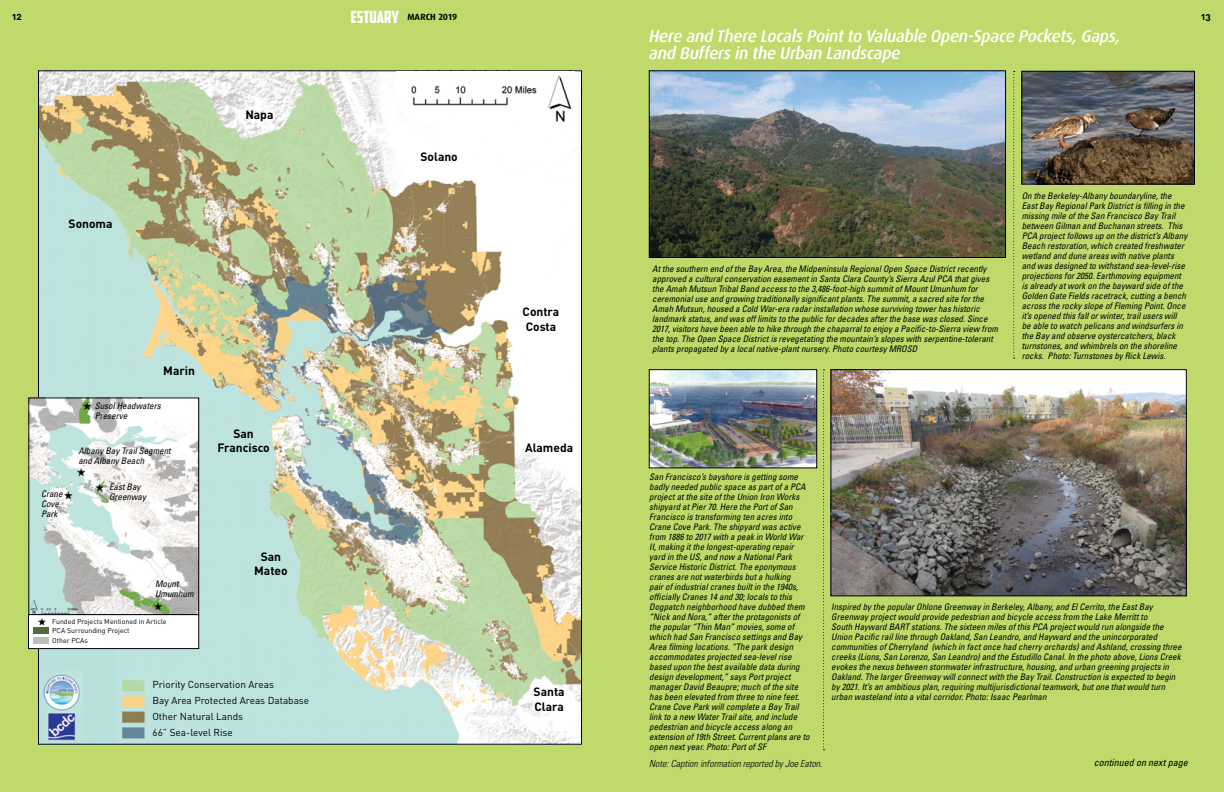
<style>
.page{position:relative;width:1224px;height:792px;background:#fff}
.page>*{position:absolute;margin:0;border:0;box-sizing:border-box;transform-origin:0 0}
.t1{font:italic 500 17px/17px "Dax Pro";letter-spacing:-.02em;color:#fff}
.t2{font:700 12px/14.3px "DIN";color:#000;text-align:center}
.t3{font:10px/15.8px "DIN";color:#000}
.t4{font:italic condensed 10px "Univers";color:#000}
.t5{font:10px "DIN Bold Alternate";color:#000}
.t6{font:italic 300 condensed 9.8px "Univers";color:#000}
.t7{font:italic condensed 9px/10px "Univers";color:#000}
.t8{font:700 9px "Dax Pro";color:#000}
.t9{font:7px/9.3px "DIN";color:#000}
.s1{font-family:"American Captain";font-weight:400;font-size:17px;color:#fff}
</style>
<div class="page">
<div style="left:0;top:0;width:615px;height:792px;background:#bfda6a"></div>
<div style="left:612px;top:0;width:612px;height:792px;background:#bfda6a"></div>
<img style="left:40px;top:73px;width:540px;height:669px">
<img style="left:397px;top:71px;width:178px;height:51px">
<div style="left:41px;top:644px;width:74px;height:99px;background:#b8e1de"></div>
<img style="left:43px;top:674px;width:37px;height:67px">
<img style="left:31px;top:400px;width:166px;height:213px">
<div style="left:29px;top:398px;width:170px;height:217px;border:1px solid #000"></div>
<img style="left:651px;top:73px;width:353px;height:183px">
<div style="left:649px;top:71px;width:357px;height:187px;border:1px solid #000"></div>
<img style="left:833px;top:371px;width:352px;height:223px">
<div style="left:831px;top:369px;width:356px;height:227px;border:1px solid #000"></div>
<svg style="left:823px;top:369px;width:1px;height:381px"></svg>
<svg style="left:1013px;top:71px;width:2px;height:288px"></svg>
<img style="left:651px;top:371px;width:164px;height:95px">
<div style="left:649px;top:369px;width:168px;height:99px;border:1px solid #000"></div>
<img style="left:1024px;top:73px;width:169px;height:109px">
<div style="left:1022px;top:71px;width:173px;height:113px;border:1px solid #000"></div>
<div style="left:138px;top:402px;width:16px;height:20px;background:#fff"></div>
<div style="left:29px;top:615px;width:170px;height:34px;background:#fff"></div>
<div style="left:28px;top:614px;width:171px;height:35px;border:1px solid #000"></div>
<div style="left:33px;top:628px;width:16px;height:6px;background:#4d6e39"></div>
<div style="left:33px;top:637px;width:16px;height:7px;background:#bcbec0"></div>
<svg style="left:38px;top:618px;width:8px;height:7px"></svg>
<p class="t5" style="left:12px;top:10px;width:11px">12</p>
<p class="t8" style="left:351px;top:11px;width:108px"><span class="s1">ESTUARY</span> MARCH 2019</p>
<h2 class="t2" style="left:69px;top:216px;width:45px">Sonoma</h2>
<h2 class="t2" style="left:245px;top:107px;width:30px">Napa</h2>
<h2 class="t2" style="left:163px;top:363px;width:33px">Marin</h2>
<p class="t7" style="left:95px;top:401px;width:67px">Susol Headwaters<br>Preserve</p>
<p class="t7" style="left:78px;top:445px;width:94px">Albany Bay Trail Segment and Albany Beach</p>
<p class="t7" style="left:41px;top:489px;width:23px">Crane<br>Cove<br>Park</p>
<p class="t7" style="left:109px;top:482px;width:38px">East Bay<br>Greenway</p>
<p class="t7" style="left:155px;top:579px;width:40px">Mount<br>Umumhum</p>
<p class="t9" style="left:52px;top:617px;width:116px">Funded Projects Mentioned in Article<br>PCA Surrounding Project<br>Other PCAs</p>
<h2 class="t2" style="left:217px;top:426px;width:54px">San<br>Francisco</h2>
<h2 class="t2" style="left:254px;top:549px;width:35px">San<br>Mateo</h2>
<p class="t3" style="left:152px;top:677px;width:158px">Priority Conservation Areas<br>Bay Area Protected Areas Database<br>Other Natural Lands<br>66” Sea-level Rise</p>
<h2 class="t2" style="left:421px;top:149px;width:39px">Solano</h2>
<h2 class="t2" style="left:523px;top:305px;width:38px;text-align:left">Contra<br>Costa</h2>
<h2 class="t2" style="left:525px;top:440px;width:50px">Alameda</h2>
<h2 class="t2" style="left:534px;top:684px;width:32px;text-align:left">Santa<br>Clara</h2>
<h1 class="t1" style="left:649px;top:28px;width:473px">Here and There Locals Point to Valuable Open-Space Pockets, Gaps, and Buffers in the Urban Landscape</h1>
<p class="t5" style="left:1201px;top:10px;width:11px">13</p>
<p class="t7" style="left:652px;top:264px;width:347px">At the southern end of the Bay Area, the Midpeninsula Regional Open Space District recently approved a cultural conservation easement in Santa Clara County’s Sierra Azul PCA that gives the Amah Mutsun Tribal Band access to the 3,486-foot-high summit of Mount Umunhum for ceremonial use and growing traditionally significant plants. The summit, a sacred site for the Amah Mutsun, housed a Cold War-era radar installation whose surviving tower has historic landmark status, and was off limits to the public for decades after the base was closed. Since 2017, visitors have been able to hike through the chaparral to enjoy a Pacific-to-Sierra view from the top. The Open Space District is revegetating the mountain’s slopes with serpentine-tolerant plants propagated by a local native-plant nursery. Photo courtesy MROSD</p>
<p class="t7" style="left:1022px;top:190px;width:167px">On the Berkeley-Albany boundaryline, the East Bay Regional Park District is filling in the missing mile of the San Francisco Bay Trail between Gilman and Buchanan streets. This PCA project follows up on the district’s Albany Beach restoration, which created freshwater wetland and dune areas with native plants and was designed to withstand sea-level-rise projections for 2050. Earthmoving equipment is already at work on the bayward side of the Golden Gate Fields racetrack, cutting a bench across the rocky slope of Fleming Point. Once it’s opened this fall or winter, trail users will be able to watch pelicans and windsurfers in the Bay and observe oystercatchers, black turnstones, and whimbrels on the shoreline rocks. Photo: Turnstones by Rick Lewis.</p>
<p class="t7" style="left:649px;top:472px;width:162px">San Francisco’s bayshore is getting some badly needed public space as part of a PCA project at the site of the Union Iron Works shipyard at Pier 70. Here the Port of San Francisco is transforming ten acres into Crane Cove Park. The shipyard was active from 1886 to 2017 with a peak in World War II, making it the longest-operating repair yard in the US, and now a National Park Service Historic District. The eponymous cranes are not waterbirds but a hulking<br>pair of industrial cranes built in the 1940s, officially Cranes 14 and 30; locals to this Dogpatch neighborhood have dubbed them “Nick and Nora,” after the protagonists of the popular “Thin Man” movies, some of which had San Francisco settings and Bay Area filming locations. “The park design accommodates projected sea-level rise based upon the best available data during design development,” says Port project manager David Beaupre; much of the site has been elevated from three to nine feet.<br>Crane Cove Park will complete a Bay Trail link to a new Water Trail site, and include pedestrian and bicycle access along an extension of 19th Street. Current plans are to open next year. Photo: Port of SF</p>
<p class="t6" style="left:649px;top:758px;width:175px">Note: Caption information reported by Joe Eaton.</p>
<p class="t7" style="left:831px;top:602px;width:352px">Inspired by the popular Ohlone Greenway in Berkeley, Albany, and El Cerrito, the East Bay Greenway project would provide pedestrian and bicycle access from the Lake Merritt to<br>South Hayward BART stations. The sixteen miles of this PCA project would run alongside the Union Pacific rail line through Oakland, San Leandro, and Hayward and the unincorporated communities of Cherryland (which in fact once had cherry orchards) and Ashland, crossing three creeks (Lions, San Lorenzo, San Leandro) and the Estudillo Canal. In the photo above, Lions Creek evokes the nexus between stormwater infrastructure, housing, and urban greening projects in Oakland. The larger Greenway will connect with the Bay Trail. Construction is expected to begin by 2021. It’s an ambitious plan, requiring multijurisdictional teamwork, but one that would turn urban wasteland into a vital corridor. Photo: Isaac Pearlman</p>
<p class="t4" style="left:1094px;top:756px;width:95px">continued on next page</p>
</div>
